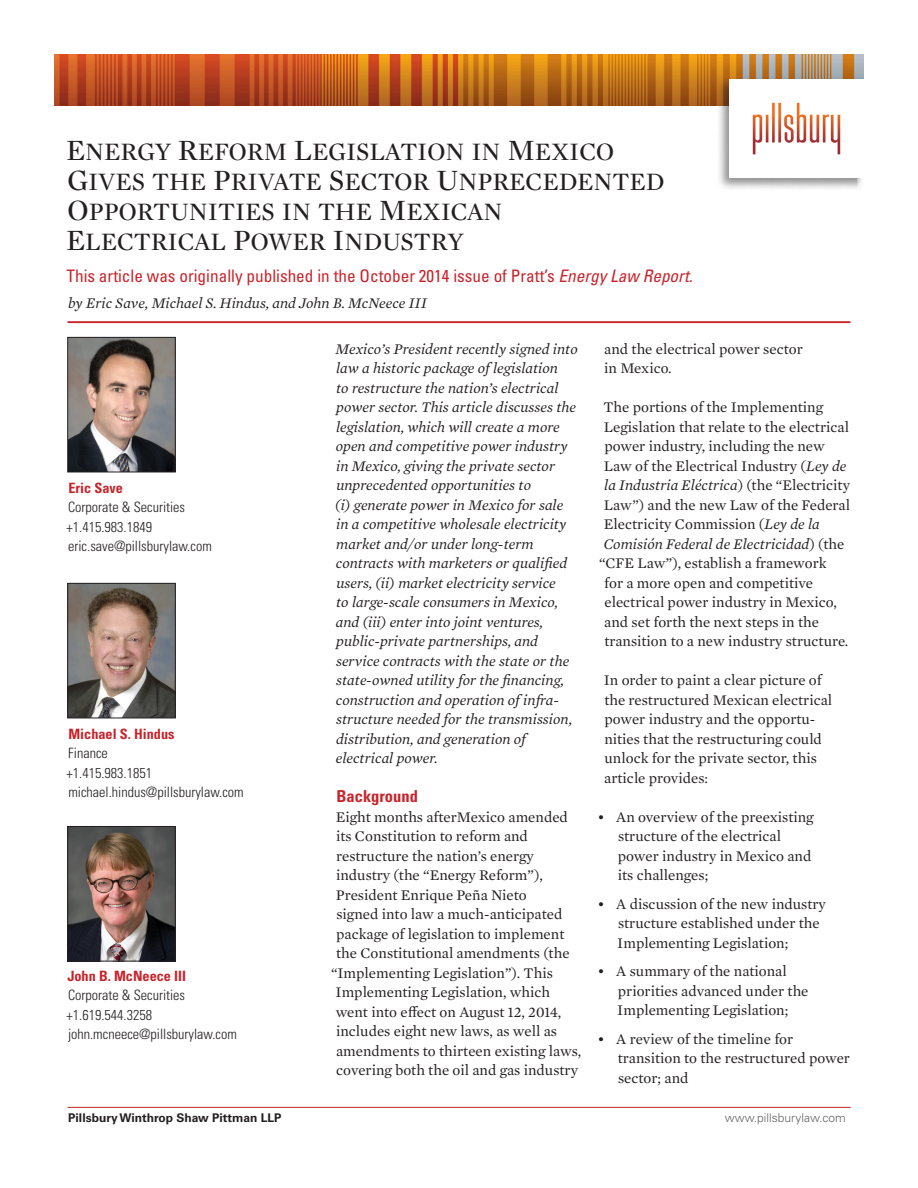
<style>
.page{position:relative;width:918px;height:1188px;background:#fff}
.page>*{position:absolute;margin:0;border:0;box-sizing:border-box;transform-origin:0 0}
.First_Page_-_Main_He{font:25.5px/30px "Mercury Display Roman SC";color:#231f20}
.article_attribution{font:condensed 17.25px "Univers LT Std";color:#c8242b}
.Body_-_Header_1{font:700 condensed 16.5px "Univers LT Std";color:#c8242b}
.Body_-_Main{font:15px/19.5px "Mercury Text G1";color:#231f20}
.Body_-_Main-2{font:italic 15px/19.5px "Mercury Text G1";color:#231f20}
.byline{font:italic 15px "Mercury Text G1";color:#231f20}
.attorney_info{font:300 condensed 14.25px/19.5px "Univers LT Std";color:#231f20}
.Practice_Industry{font:300 condensed 14.25px "Univers LT Std";color:#231f20}
.attorney_name{font:700 condensed 14.25px "Univers LT Std";color:#c8242b}
.t1{font:700 12px "Univers LT Std";color:#231f20}
.t2{font:300 12px "Univers LT Std";color:#636366}
.s1{font-size:30px}
.s2{font-style:italic}
.s3{font-style:normal}
</style>
<div class="page">
<hr style="left:68px;top:321px;width:782px;height:2px;background:#c8242b">
<img style="left:70px;top:339px;width:104px;height:131px">
<div style="left:68px;top:337px;width:108px;height:135px;border:1px solid #231f20"></div>
<img style="left:70px;top:585px;width:104px;height:131px">
<div style="left:68px;top:583px;width:108px;height:135px;border:1px solid #231f20"></div>
<img style="left:70px;top:828px;width:104px;height:131px">
<div style="left:68px;top:826px;width:108px;height:135px;border:1px solid #231f20"></div>
<hr style="left:68px;top:1107px;width:782px;height:1px;background:#c8242b">
<svg style="left:54px;top:54px;width:810px;height:135px"></svg>
<div style="left:857px;top:165px;width:61px;height:41px;background:#fff"></div>
<p class="First_Page_-_Main_He" style="left:66px;top:136px;width:600px"><span class="s1">E</span>NERGY <span class="s1">R</span>EFORM <span class="s1">L</span>EGISLATION IN <span class="s1">M</span>EXICO <span class="s1">G</span>IVES THE <span class="s1">P</span>RIVATE <span class="s1">S</span>ECTOR <span class="s1">U</span>NPRECEDENTED <span class="s1">O</span>PPORTUNITIES IN THE <span class="s1">M</span>EXICAN <span class="s1">E</span>LECTRICAL <span class="s1">P</span>OWER <span class="s1">I</span>NDUSTRY</p>
<p class="article_attribution" style="left:66px;top:265px;width:628px">This article was originally published in the October 2014 issue of Pratt’s <span class="s2">Energy Law Report.</span></p>
<p class="byline" style="left:68px;top:294px;width:361px">by Eric Save, Michael S. Hindus, and John B. McNeece III</p>
<p class="attorney_name" style="left:68px;top:479px;width:56px">Eric Save</p>
<p class="Practice_Industry" style="left:68px;top:498px;width:119px">Corporate &amp; Securities</p>
<p class="attorney_info" style="left:67px;top:517px;width:147px">+1.415.983.1849 eric.save@pillsburylaw.com</p>
<p class="attorney_name" style="left:68px;top:725px;width:108px">Michael S. Hindus</p>
<p class="Practice_Industry" style="left:68px;top:744px;width:41px">Finance</p>
<p class="attorney_info" style="left:67px;top:763px;width:179px">+1.415.983.1851 michael.hindus@pillsburylaw.com</p>
<p class="attorney_name" style="left:67px;top:967px;width:120px">John B. McNeece III</p>
<p class="Practice_Industry" style="left:68px;top:987px;width:119px">Corporate &amp; Securities</p>
<p class="attorney_info" style="left:67px;top:1005px;width:172px">+1.619.544.3258 john.mcneece@pillsburylaw.com</p>
<p class="t1" style="left:68px;top:1111px;width:215px">Pillsbury Winthrop Shaw Pittman LLP</p>
<p class="Body_-_Main-2" style="left:335px;top:339px;width:244px">Mexico’s President recently signed into law a historic package of legislation<br>to restructure the nation’s electrical power sector. This article discusses the legislation, which will create a more open and competitive power industry in Mexico, giving the private sector unprecedented opportunities to<br>(i) generate power in Mexico for sale in a competitive wholesale electricity market and/or under long-term contracts with marketers or qualified users, (ii) market electricity service<br>to large-scale consumers in Mexico, and (iii) enter into joint ventures, public-private partnerships, and service contracts with the state or the state-owned utility for the financing, construction and operation of infra&shy;structure needed for the transmission, distribution, and generation of electrical power.</p>
<p class="Body_-_Header_1" style="left:336px;top:787px;width:83px">Background</p>
<p class="Body_-_Main" style="left:336px;top:806px;width:234px">Eight months afterMexico amended</p>
<p class="Body_-_Main" style="left:336px;top:826px;width:193px">its Constitution to reform and</p>
<p class="Body_-_Main" style="left:336px;top:845px;width:199px">restructure the nation’s energy</p>
<p class="Body_-_Main" style="left:336px;top:865px;width:208px">industry (the “Energy Reform”),</p>
<p class="Body_-_Main" style="left:336px;top:884px;width:193px">President Enrique Peña Nieto</p>
<p class="Body_-_Main" style="left:336px;top:904px;width:228px">signed into law a much-anticipated</p>
<p class="Body_-_Main" style="left:336px;top:923px;width:230px">package of legislation to implement</p>
<p class="Body_-_Main" style="left:336px;top:943px;width:235px">the Constitutional amendments (the</p>
<p class="Body_-_Main" style="left:331px;top:962px;width:223px">“Implementing Legislation”). This</p>
<p class="Body_-_Main" style="left:336px;top:982px;width:216px">Implementing Legislation, which</p>
<p class="Body_-_Main" style="left:336px;top:1001px;width:227px">went into effect on August 12, 2014,</p>
<p class="Body_-_Main" style="left:336px;top:1021px;width:222px">includes eight new laws, as well as</p>
<p class="Body_-_Main" style="left:336px;top:1040px;width:247px">amendments to thirteen existing laws,</p>
<p class="Body_-_Main" style="left:336px;top:1060px;width:243px">covering both the oil and gas industry</p>
<p class="Body_-_Main" style="left:604px;top:338px;width:200px">and the electrical power sector in Mexico.</p>
<p class="Body_-_Main" style="left:604px;top:397px;width:221px">The portions of the Implementing</p>
<p class="Body_-_Main" style="left:604px;top:416px;width:247px">Legislation that relate to the electrical</p>
<p class="Body_-_Main" style="left:604px;top:436px;width:222px">power industry, including the new</p>
<p class="Body_-_Main" style="left:604px;top:455px;width:244px">Law of the Electrical Industry (<span class="s2">Ley de</span></p>
<p class="Body_-_Main-2" style="left:604px;top:475px;width:247px">la Industria Eléctrica<span class="s3">) (the “Electricity</span></p>
<p class="Body_-_Main" style="left:604px;top:494px;width:248px">Law”) and the new Law of the Federal</p>
<p class="Body_-_Main" style="left:604px;top:514px;width:217px">Electricity Commission (<span class="s2">Ley de la</span></p>
<p class="Body_-_Main-2" style="left:604px;top:534px;width:242px">Comisión Federal de Electricidad<span class="s3">) (the</span></p>
<p class="Body_-_Main" style="left:599px;top:553px;width:229px">“CFE Law”), establish a framework</p>
<p class="Body_-_Main" style="left:604px;top:572px;width:210px">for a more open and competitive</p>
<p class="Body_-_Main" style="left:604px;top:592px;width:234px">electrical power industry in Mexico,</p>
<p class="Body_-_Main" style="left:604px;top:611px;width:216px">and set forth the next steps in the</p>
<p class="Body_-_Main" style="left:604px;top:631px;width:246px">transition to a new industry structure.</p>
<p class="Body_-_Main" style="left:604px;top:670px;width:230px">In order to paint a clear picture of the restructured Mexican electrical power industry and the opportu&shy;nities that the restructuring could unlock for the private sector, this article provides:</p>
<p class="Body_-_Main" style="left:618px;top:806px;width:197px;text-indent:-20px">• An overview of the preexisting structure of the electrical power industry in Mexico and its challenges;</p>
<p class="Body_-_Main" style="left:617px;top:893px;width:210px;text-indent:-20px">• A discussion of the new industry structure established under the<br>Implementing Legislation;</p>
<p class="Body_-_Main" style="left:617px;top:961px;width:193px;text-indent:-20px">• A summary of the national priorities advanced under the<br>Implementing Legislation;</p>
<p class="Body_-_Main" style="left:618px;top:1028px;width:234px;text-indent:-20px">• A review of the timeline for transition to the restructured power sector; and</p>
<p class="t2" style="left:725px;top:1111px;width:123px">www.pillsburylaw.com</p>
</div>
